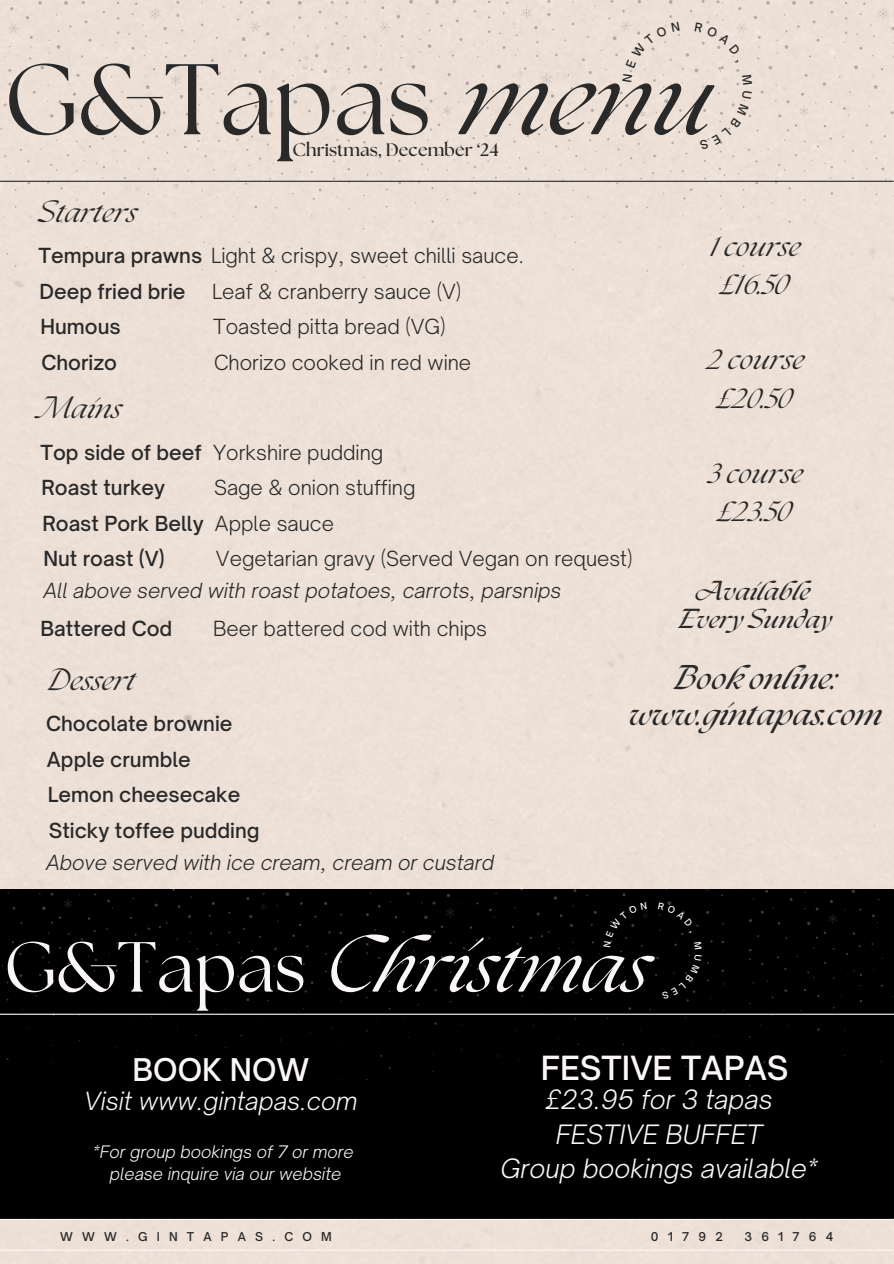
<style>
.page{position:relative;width:894px;height:1264px;background:#fff}
.page>*{position:absolute;margin:0;border:0;box-sizing:border-box;transform-origin:0 0}
.t1{font:100.05px "The Seasons";color:#292929}
.t2{font:italic 70.65px "The Seasons";color:#fbf7f7}
.t3{font:500 31.95px "Open Sauce One";color:#fbf7f7}
.t4{font:italic 700 30px/36px "The Seasons";color:#292929;text-align:center}
.t5{font:500 30px "Open Sauce One";color:#fbf7f7}
.t6{font:italic 27px/38.2px "The Seasons";color:#292929;text-align:center}
.t7{font:italic 300 25.5px/34.7px "Open Sauce One";color:#fbf7f7;text-align:center}
.t8{font:italic 300 24px "Open Sauce One";color:#fbf7f7}
.t9{font:italic 700 24px/28.2px "The Seasons";color:#292929;text-align:center}
.t10{font:300 19.95px/35.4px "Open Sauce One";color:#292929}
.t11{font:500 19.95px/35.4px "Open Sauce One";color:#292929}
.t12{font:italic 300 19.95px "Open Sauce One";color:#292929}
.t13{font:700 18px "The Seasons";color:#292929}
.t14{font:italic 300 16.5px "Open Sauce One";color:#fbf7f7}
.t15{font:500 11.7px "Open Sauce One";letter-spacing:.785em;color:#292929}
.s1{font-style:italic}
.s2{font-weight:500}
.s3{font-style:normal}
</style>
<div class="page">
<div style="left:0;top:888px;width:893px;height:330px;background:#000"></div>
<img style="left:0;top:793px;width:341px;height:286px">
<hr style="left:0;top:1218px;width:893px;height:1px;background:#fbf7f7">
<hr style="left:0;top:1249px;width:893px;height:1px;background:#fbf7f7">
<div style="left:363px;top:0;width:530px;height:287px;background:#ede0d6"></div>
<hr style="left:0;top:181px;width:893px;height:1px;background:#292929">
<hr style="left:0;top:1013px;width:893px;height:1px;background:#fbf7f7">
<div style="left:0;top:1px;width:349px;height:286px;background:#ede0d6"></div>
<img style="left:749px;top:808px;width:144px;height:286px">
<img style="left:366px;top:803px;width:357px;height:285px">
<div style="left:622px;top:22px;width:57px;height:60px;background:#ede0d6"></div>
<div style="left:694px;top:22px;width:46px;height:41px;background:#ede0d6"></div>
<svg style="left:742px;top:74px;width:10px;height:10px"></svg>
<div style="left:699px;top:91px;width:52px;height:59px;background:#ede0d7"></div>
<div style="left:603px;top:902px;width:44px;height:45px;background:#000"></div>
<svg style="left:658px;top:902px;width:35px;height:31px"></svg>
<div style="left:661px;top:942px;width:40px;height:57px;background:#000"></div>
<p class="t1" style="left:4px;top:54px;width:711px">G&amp;Tapas <span class="s1">menu</span></p>
<p class="t13" style="left:292px;top:142px;width:207px">Christmas, December ‘24</p>
<h3 class="t6" style="left:39px;top:195px;width:100px">Starters</h3>
<p class="t10" style="left:39px;top:238px;width:487px"><span class="s2">Tempura prawns</span> Light &amp; crispy, sweet chilli sauce.</p>
<p class="t11" style="left:39px;top:273px;width:147px">Deep fried brie</p>
<p class="t10" style="left:212px;top:273px;width:251px">Leaf &amp; cranberry sauce (V)</p>
<p class="t11" style="left:40px;top:309px;width:82px">Humous</p>
<p class="t10" style="left:213px;top:309px;width:234px">Toasted pitta bread (VG)</p>
<p class="t11" style="left:41px;top:344px;width:77px">Chorizo</p>
<p class="t10" style="left:214px;top:344px;width:259px">Chorizo cooked in red wine</p>
<h3 class="t6" style="left:40px;top:391px;width:82px">Mains</h3>
<h3 class="t6" style="left:710px;top:229px;width:92px">1 course £16.50</h3>
<h3 class="t6" style="left:706px;top:343px;width:99px">2 course £20.50</h3>
<p class="t10" style="left:40px;top:434px;width:344px"><span class="s2">Top side of beef</span> Yorkshire pudding</p>
<h3 class="t6" style="left:708px;top:457px;width:96px">3 course £23.50</h3>
<p class="t10" style="left:42px;top:470px;width:374px;text-indent:171px">Sage &amp; onion stuffing<br><span class="s2">Roast Pork Belly</span> Apple sauce<br><span class="s2">Nut roast (V)</span></p>
<p class="t11" style="left:41px;top:470px;width:125px">Roast turkey</p>
<p class="t10" style="left:216px;top:540px;width:418px">Vegetarian gravy (Served Vegan on request)</p>
<p class="t12" style="left:43px;top:578px;width:519px">All above served with roast potatoes, carrots, parsnips</p>
<p class="t11" style="left:40px;top:610px;width:133px">Battered Cod</p>
<p class="t10" style="left:213px;top:610px;width:275px">Beer battered cod with chips</p>
<p class="t9" style="left:678px;top:579px;width:156px">Available<br>Every Sunday</p>
<h3 class="t4" style="left:629px;top:663px;width:254px">Book online: www.gintapas.com</h3>
<h3 class="t6" style="left:46px;top:663px;width:91px">Dessert</h3>
<p class="t11" style="left:46px;top:706px;width:188px">Chocolate brownie</p>
<p class="t11" style="left:47px;top:741px;width:214px">Apple crumble<br>Lemon cheesecake<br>Sticky toffee pudding</p>
<p class="t12" style="left:46px;top:849px;width:449px">Above served with ice cream, cream or custard</p>
<h6 class="t2" style="left:4px;top:935px;width:646px"><span class="s3">G&amp;Tapas</span> Christmas</h6>
<p class="t5" style="left:132px;top:1051px;width:178px">BOOK NOW</p>
<h3 class="t8" style="left:84px;top:1085px;width:274px">Visit www.gintapas.com</h3>
<h5 class="t14" style="left:93px;top:1141px;width:262px">*For group bookings of 7 or more</h5>
<p class="t14" style="left:110px;top:1163px;width:233px">please inquire via our website</p>
<p class="t3" style="left:540px;top:1048px;width:249px">FESTIVE TAPAS</p>
<p class="t7" style="left:500px;top:1081px;width:318px">£23.95 for 3 tapas<br>FESTIVE BUFFET<br>Group bookings available*</p>
<p class="t15" style="left:60px;top:1228px;width:273px">WWW.GINTAPAS.COM</p>
<p class="t15" style="left:650px;top:1228px;width:73px">01792</p>
<p class="t15" style="left:744px;top:1228px;width:90px">361764</p>
</div>
